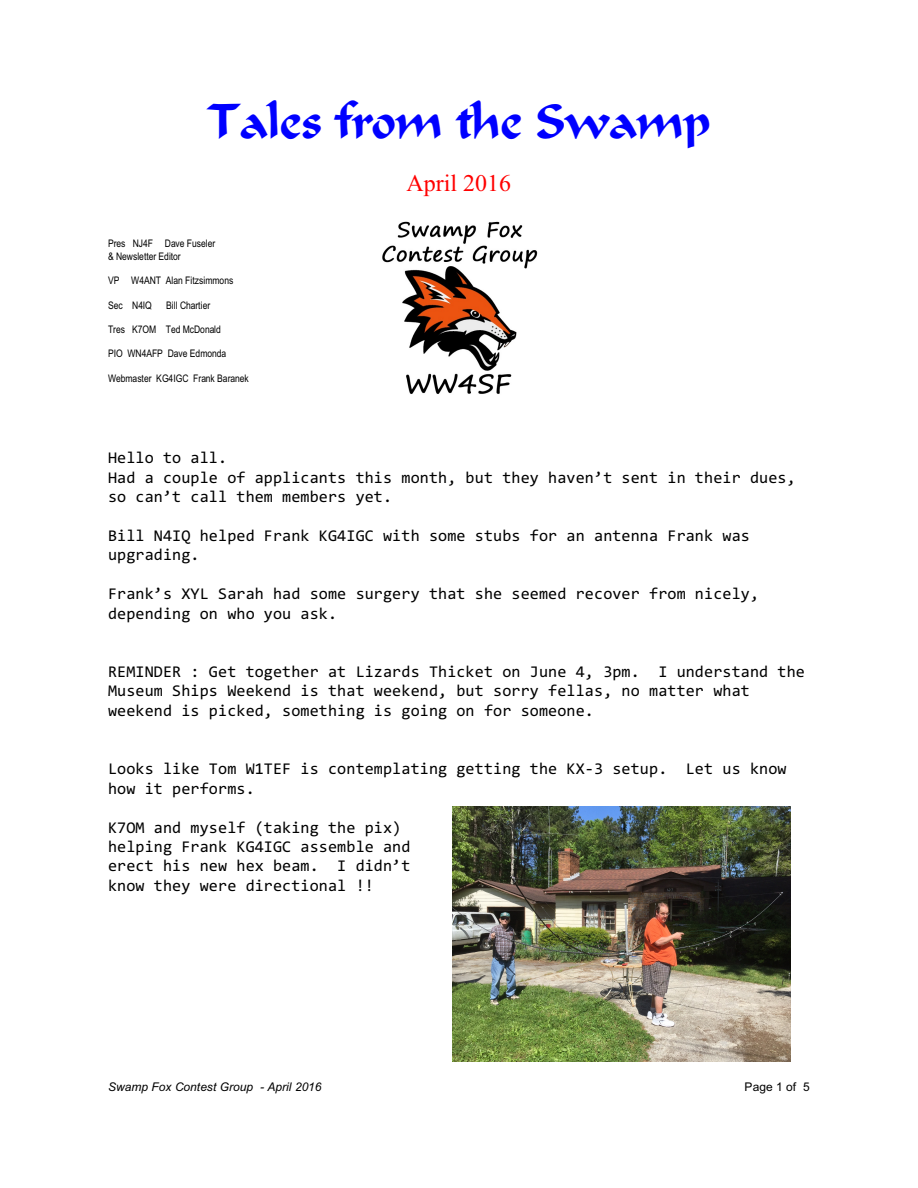
<style>
.page{position:relative;width:918px;height:1188px;background:#fff}
.page>*{position:absolute;margin:0;border:0;box-sizing:border-box;transform-origin:0 0}
.t1{font:48px "Calligrapher";color:#00f}
.t2{font:24px "Times New Roman";color:#f00}
.t3{font:16.5px/19.5px "Consolas";letter-spacing:.005em;color:#000}
.t4{font:italic 12px "Arial";color:#000}
.t5{font:12px "Arial";color:#000}
.t6{font:10.5px/12.3px "Arial Narrow";color:#000}
</style>
<div class="page">
<img style="left:382px;top:221px;width:156px;height:173px">
<img style="left:452px;top:806px;width:338px;height:255px">
<h1 class="t1" style="left:207px;top:95px;width:505px">Tales from the Swamp</h1>
<h2 class="t2" style="left:407px;top:174px;width:106px">April 2016</h2>
<p class="t6" style="left:108px;top:238px;width:109px">Pres NJ4F Dave Fuseler &amp; Newsletter Editor</p>
<p class="t6" style="left:108px;top:275px;width:127px">VP W4ANT Alan Fitzsimmons</p>
<p class="t6" style="left:108px;top:300px;width:45px">Sec N4IQ</p>
<p class="t6" style="left:166px;top:300px;width:45px">Bill Chartier</p>
<p class="t6" style="left:108px;top:324px;width:115px">Tres K7OM Ted McDonald</p>
<p class="t6" style="left:108px;top:349px;width:120px">PIO WN4AFP Dave Edmonda</p>
<p class="t6" style="left:108px;top:373px;width:142px">Webmaster KG4IGC Frank Baranek</p>
<p class="t3" style="left:108px;top:449px;width:689px">Hello to all.<br>Had a couple of applicants this month, but they haven’t sent in their dues, so can’t call them members yet.</p>
<p class="t3" style="left:108px;top:527px;width:643px">Bill N4IQ helped Frank KG4IGC with some stubs for an antenna Frank was upgrading.</p>
<p class="t3" style="left:108px;top:585px;width:653px">Frank’s XYL Sarah had some surgery that she seemed recover from nicely, depending on who you ask.</p>
<p class="t3" style="left:108px;top:663px;width:699px">REMINDER : Get together at Lizards Thicket on June 4, 3pm. I understand the<br>Museum Ships Weekend is that weekend, but sorry fellas, no matter what weekend is picked, something is going on for someone.</p>
<p class="t3" style="left:108px;top:760px;width:680px">Looks like Tom W1TEF is contemplating getting the KX-3 setup. Let us know how it performs.</p>
<p class="t3" style="left:108px;top:819px;width:304px">K7OM and myself (taking the pix) helping Frank KG4IGC assemble and erect his new hex beam. I didn’t know they were directional !!</p>
<p class="t4" style="left:108px;top:1082px;width:215px">Swamp Fox Contest Group - April 2016</p>
<p class="t5" style="left:745px;top:1082px;width:67px">Page 1 of 5</p>
</div>
